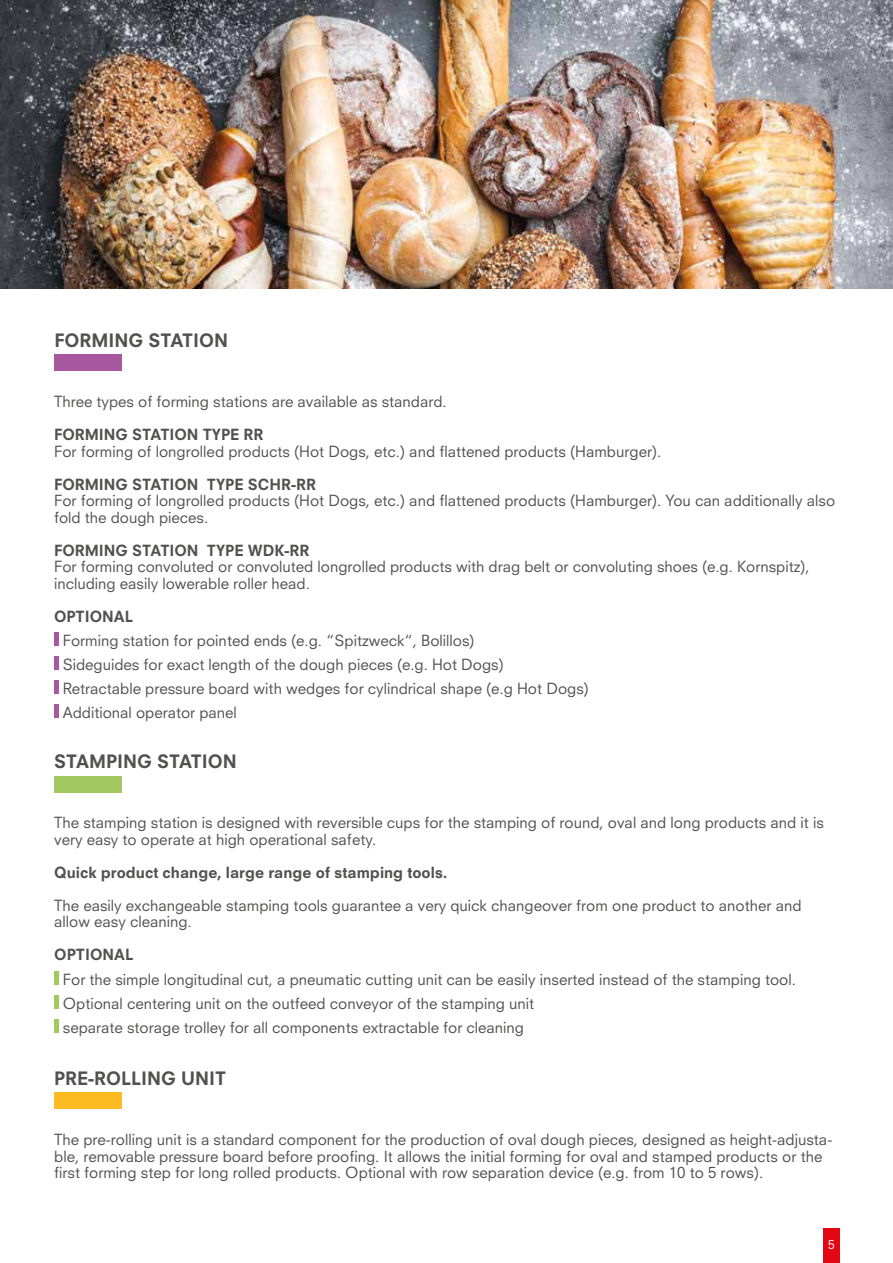
<style>
.page{position:relative;width:893px;height:1263px;background:#fff}
.page>*{position:absolute;margin:0;border:0;box-sizing:border-box;transform-origin:0 0}
.t1{font:800 18px "Neuzeit S";color:#515150}
.t2{font:15px/16.5px "Neuzeit S";color:#515150}
.t3{font:800 15px "Neuzeit S";color:#515150}
.t4{font:12px "Neuzeit S";color:#fff}
</style>
<div class="page">
<div style="left:823px;top:1229px;width:16px;height:34px;background:#e30613"></div>
<img style="left:0;top:0;width:893px;height:288px">
<div style="left:55px;top:355px;width:67px;height:16px;background:#a8589e"></div>
<hr style="left:54px;top:633px;width:4px;height:13px;background:#a8589e">
<hr style="left:54px;top:657px;width:4px;height:13px;background:#a8589e">
<hr style="left:54px;top:681px;width:4px;height:13px;background:#a8589e">
<hr style="left:54px;top:705px;width:4px;height:13px;background:#a8589e">
<div style="left:54px;top:971px;width:5px;height:13px;background:#a1c861"></div>
<div style="left:54px;top:995px;width:5px;height:13px;background:#a1c861"></div>
<div style="left:54px;top:1019px;width:5px;height:13px;background:#a1c861"></div>
<div style="left:54px;top:776px;width:68px;height:16px;background:#a1c861"></div>
<div style="left:54px;top:1093px;width:68px;height:16px;background:#fbbb21"></div>
<p class="t1" style="left:55px;top:329px;width:175px">FORMING STATION</p>
<p class="t2" style="left:54px;top:393px;width:394px">Three types of forming stations are available as standard.</p>
<p class="t3" style="left:54px;top:426px;width:211px">FORMING STATION TYPE RR</p>
<p class="t2" style="left:54px;top:443px;width:609px">For forming of longrolled products (Hot Dogs, etc.) and flattened products (Hamburger).</p>
<p class="t3" style="left:54px;top:475px;width:264px">FORMING STATION TYPE SCHR-RR</p>
<p class="t2" style="left:54px;top:492px;width:783px">For forming of longrolled products (Hot Dogs, etc.) and flattened products (Hamburger). You can additionally also fold the dough pieces.</p>
<p class="t3" style="left:54px;top:541px;width:257px">FORMING STATION TYPE WDK-RR</p>
<p class="t2" style="left:54px;top:558px;width:757px">For forming convoluted or convoluted longrolled products with drag belt or convoluting shoes (e.g. Kornspitz), including easily lowerable roller head.</p>
<p class="t3" style="left:54px;top:607px;width:81px">OPTIONAL</p>
<p class="t2" style="left:63px;top:628px;width:528px;line-height:24px">Forming station for pointed ends (e.g. “Spitzweck“, Bolillos)<br>Sideguides for exact length of the dough pieces (e.g. Hot Dogs)<br>Retractable pressure board with wedges for cylindrical shape (e.g Hot Dogs)<br>Additional operator panel</p>
<p class="t1" style="left:54px;top:751px;width:184px">STAMPING STATION</p>
<p class="t2" style="left:54px;top:814px;width:771px">The stamping station is designed with reversible cups for the stamping of round, oval and long products and it is very easy to operate at high operational safety.</p>
<p class="t3" style="left:54px;top:863px;width:395px">Quick product change, large range of stamping tools.</p>
<p class="t2" style="left:54px;top:897px;width:749px">The easily exchangeable stamping tools guarantee a very quick changeover from one product to another and allow easy cleaning.</p>
<p class="t3" style="left:54px;top:946px;width:81px">OPTIONAL</p>
<p class="t2" style="left:63px;top:967px;width:734px;line-height:24px">For the simple longitudinal cut, a pneumatic cutting unit can be easily inserted instead of the stamping tool.<br>Optional centering unit on the outfeed conveyor of the stamping unit<br>separate storage trolley for all components extractable for cleaning</p>
<p class="t1" style="left:54px;top:1067px;width:173px">PRE-ROLLING UNIT</p>
<p class="t2" style="left:54px;top:1131px;width:780px">The pre-rolling unit is a standard component for the production of oval dough pieces, designed as height-adjusta&shy;ble, removable pressure board before proofing. It allows the initial forming for oval and stamped products or the first forming step for long rolled products. Optional with row separation device (e.g. from 10 to 5 rows).</p>
<p class="t4" style="left:828px;top:1237px;width:8px">5</p>
</div>
